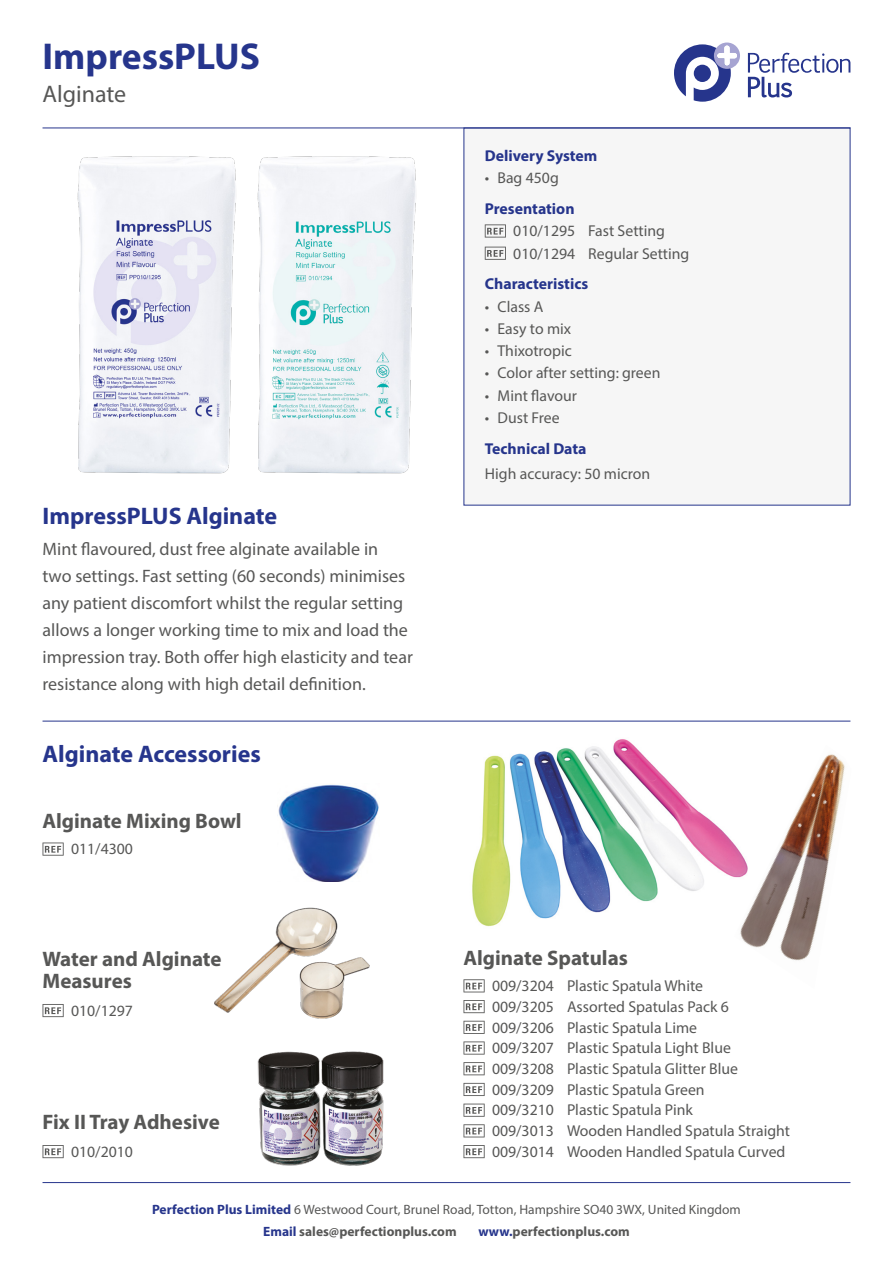
<style>
.page{position:relative;width:893px;height:1263px;background:#fff}
.page>*{position:absolute;margin:0;border:0;box-sizing:border-box;transform-origin:0 0}
.t1{font:700 37.5px "Myriad Pro";color:#26358c}
.t2{font:700 24px "Myriad Pro";color:#26358c}
.t3{font:24px "Myriad Pro";letter-spacing:-.005em;color:#575756}
.t4{font:700 21px/22.5px "Myriad Pro";color:#575756}
.t5{font:18px/27px "Myriad Pro";color:#575756}
.t6{font:15.75px/22.2px "Myriad Pro";color:#575756}
.t7{font:700 15.75px "Myriad Pro";color:#26358c}
.t8{font:13.5px "Myriad Pro";color:#575756}
.t9{font:700 13.5px "Myriad Pro";color:#575756}
.s1{font-weight:700;color:#26358c}
.s2{color:#26358c}
</style>
<div class="page">
<img style="left:472px;top:739px;width:262px;height:188px">
<img style="left:734px;top:754px;width:111px;height:207px">
<div style="left:464px;top:128px;width:386px;height:377px;background:#f6f6f6"></div>
<svg style="left:748px;top:53px;width:102px;height:44px"></svg>
<svg style="left:674px;top:43px;width:66px;height:59px"></svg>
<hr style="left:43px;top:128px;width:807px;height:1px;background:#26358c">
<hr style="left:43px;top:721px;width:807px;height:1px;background:#26358c">
<hr style="left:43px;top:1182px;width:807px;height:1px;background:#26358c">
<svg style="left:485px;top:224px;width:21px;height:14px"></svg>
<svg style="left:485px;top:247px;width:21px;height:13px"></svg>
<img style="left:77px;top:156px;width:155px;height:318px">
<img style="left:232px;top:156px;width:184px;height:318px">
<svg style="left:463px;top:979px;width:22px;height:13px"></svg>
<svg style="left:463px;top:1041px;width:22px;height:13px"></svg>
<svg style="left:463px;top:1000px;width:22px;height:13px"></svg>
<svg style="left:463px;top:1062px;width:22px;height:13px"></svg>
<svg style="left:463px;top:1021px;width:22px;height:13px"></svg>
<svg style="left:463px;top:1083px;width:22px;height:13px"></svg>
<svg style="left:463px;top:1124px;width:22px;height:13px"></svg>
<svg style="left:463px;top:1103px;width:22px;height:14px"></svg>
<svg style="left:463px;top:1145px;width:22px;height:13px"></svg>
<svg style="left:43px;top:842px;width:21px;height:14px"></svg>
<img style="left:278px;top:784px;width:101px;height:85px">
<svg style="left:43px;top:1004px;width:21px;height:13px"></svg>
<svg style="left:43px;top:1145px;width:21px;height:13px"></svg>
<img style="left:214px;top:869px;width:156px;height:150px">
<img style="left:257px;top:1051px;width:127px;height:115px">
<h1 class="t1" style="left:43px;top:32px;width:219px">ImpressPLUS</h1>
<h2 class="t3" style="left:43px;top:79px;width:85px">Alginate</h2>
<h2 class="t2" style="left:43px;top:500px;width:236px">ImpressPLUS Alginate</h2>
<p class="t5" style="left:43px;top:535px;width:372px">Mint flavoured, dust free alginate available in<br>two settings. Fast setting (60 seconds) minimises any patient discomfort whilst the regular setting allows a longer working time to mix and load the impression tray. Both offer high elasticity and tear resistance along with high detail definition.</p>
<h2 class="t2" style="left:43px;top:738px;width:220px">Alginate Accessories</h2>
<h3 class="t4" style="left:43px;top:809px;width:201px">Alginate Mixing Bowl</h3>
<p class="t6" style="left:71px;top:838px;width:63px">011/4300</p>
<h3 class="t4" style="left:43px;top:947px;width:181px">Water and Alginate<br>Measures</h3>
<p class="t6" style="left:71px;top:999px;width:63px">010/1297</p>
<h3 class="t4" style="left:43px;top:1110px;width:179px">Fix II Tray Adhesive</h3>
<p class="t6" style="left:71px;top:1140px;width:63px">010/2010</p>
<p class="t7" style="left:485px;top:145px;width:114px">Delivery System</p>
<p class="t6" style="left:485px;top:167px;width:76px">• Bag 450g</p>
<p class="t7" style="left:485px;top:198px;width:91px">Presentation</p>
<p class="t6" style="left:513px;top:220px;width:178px">010/1295 Fast Setting<br>010/1294 Regular Setting</p>
<p class="t7" style="left:485px;top:274px;width:105px">Characteristics</p>
<p class="t6" style="left:485px;top:295px;width:60px">• Class A</p>
<p class="t6" style="left:485px;top:317px;width:88px">• Easy to mix</p>
<p class="t6" style="left:485px;top:339px;width:89px">• Thixotropic</p>
<p class="t6" style="left:485px;top:362px;width:177px">• Color after setting: green</p>
<p class="t6" style="left:485px;top:384px;width:94px">• Mint flavour</p>
<p class="t6" style="left:485px;top:406px;width:76px">• Dust Free</p>
<p class="t7" style="left:485px;top:438px;width:103px">Technical Data</p>
<p class="t6" style="left:485px;top:462px;width:167px">High accuracy: 50 micron</p>
<h3 class="t4" style="left:463px;top:946px;width:166px">Alginate Spatulas</h3>
<p class="t6" style="left:492px;top:974px;width:213px">009/3204 Plastic Spatula White</p>
<p class="t6" style="left:492px;top:995px;width:238px">009/3205 Assorted Spatulas Pack 6</p>
<p class="t6" style="left:492px;top:1016px;width:207px">009/3206 Plastic Spatula Lime</p>
<p class="t6" style="left:492px;top:1037px;width:240px">009/3207 Plastic Spatula Light Blue</p>
<p class="t6" style="left:492px;top:1057px;width:248px">009/3208 Plastic Spatula Glitter Blue</p>
<p class="t6" style="left:492px;top:1078px;width:214px">009/3209 Plastic Spatula Green</p>
<p class="t6" style="left:492px;top:1119px;width:300px">009/3013 Wooden Handled Spatula Straight</p>
<p class="t6" style="left:492px;top:1099px;width:202px">009/3210 Plastic Spatula Pink</p>
<p class="t6" style="left:492px;top:1140px;width:295px">009/3014 Wooden Handled Spatula Curved</p>
<p class="t8" style="left:152px;top:1201px;width:590px"><span class="s1">Perfection Plus Limited</span> 6 Westwood Court, Brunel Road, Totton, Hampshire SO40 3WX, United Kingdom</p>
<p class="t9" style="left:263px;top:1222px;width:195px"><span class="s2">Email</span> sales@perfectionplus.com</p>
<p class="t9" style="left:478px;top:1222px;width:153px"><span class="s2">www.</span>perfectionplus.com</p>
</div>
